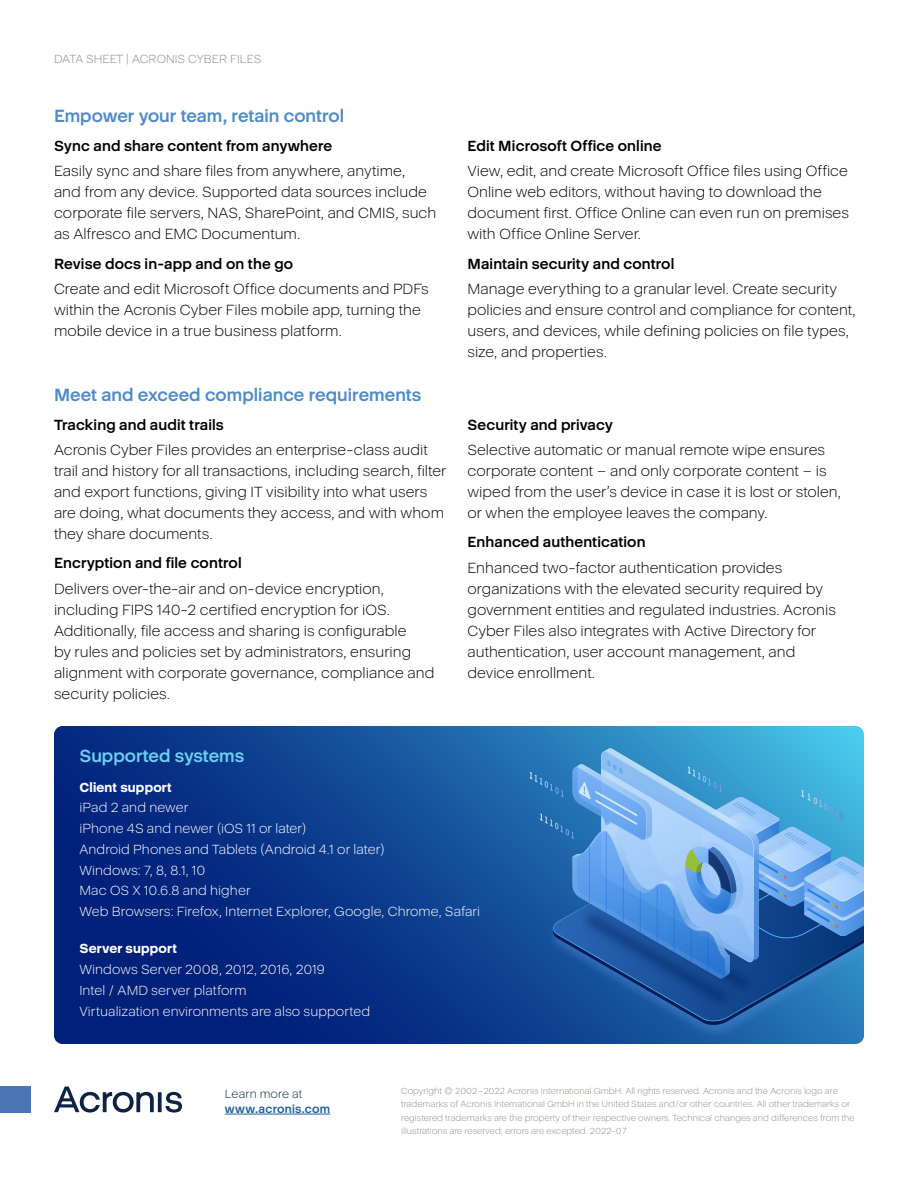
<style>
.page{position:relative;width:918px;height:1188px;background:#fff}
.page>*{position:absolute;margin:0;border:0;box-sizing:border-box;transform-origin:0 0}
.t1{font:700 18px "Acronis Cyber";color:#4e8ac9}
.t2{font:700 18px "Acronis Cyber";color:#6dcff6}
.t3{font:300 15px/21px "Acronis Cyber";color:#000}
.t4{font:700 15px "Acronis Cyber";letter-spacing:.01em;color:#000}
.t5{font:300 13.5px/20.7px "Acronis Cyber";letter-spacing:.005em;color:#fff}
.t6{font:800 13.5px "Acronis Cyber";letter-spacing:.015em;color:#fff}
.t7{font:12px "Acronis Cyber VF";color:#8f8e87}
.t8{font:700 12px "Acronis Cyber";letter-spacing:.015em;color:#215e9e}
.t9{font:300 12px "Acronis Cyber";letter-spacing:.01em;color:#0d2345}
.t10{font:300 9px/13.5px "Acronis Cyber";color:#8f8e87}
</style>
<div class="page">
<svg style="left:54px;top:726px;width:810px;height:318px;background:#0b3b8c"></svg>
<hr style="left:225px;top:1114px;width:105px;height:1px;background:#215e9e">
<div style="left:0;top:1087px;width:30px;height:26px;background:#4975b4"></div>
<svg style="left:54px;top:1087px;width:128px;height:26px"></svg>
<img style="left:524px;top:800px;width:340px;height:244px">
<svg style="left:553px;top:978px;width:311px;height:43px;background:#2676b4"></svg>
<img style="left:758px;top:978px;width:21px;height:39px">
<img style="left:556px;top:978px;width:202px;height:53px">
<svg style="left:529px;top:748px;width:335px;height:230px;background:#5092ce"></svg>
<p class="t7" style="left:54px;top:52px;width:209px">DATA SHEET | ACRONIS CYBER FILES</p>
<p class="t1" style="left:54px;top:105px;width:292px">Empower your team, retain control</p>
<p class="t4" style="left:54px;top:137px;width:280px">Sync and share content from anywhere</p>
<p class="t3" style="left:54px;top:160px;width:384px">Easily sync and share files from anywhere, anytime,<br>and from any device. Supported data sources include corporate file servers, NAS, SharePoint, and CMIS, such as Alfresco and EMC Documentum.</p>
<p class="t4" style="left:54px;top:254px;width:241px">Revise docs in-app and on the go</p>
<p class="t3" style="left:54px;top:278px;width:376px">Create and edit Microsoft Office documents and PDFs within the Acronis Cyber Files mobile app, turning the mobile device in a true business platform.</p>
<p class="t1" style="left:54px;top:384px;width:369px">Meet and exceed compliance requirements</p>
<p class="t4" style="left:54px;top:415px;width:171px">Tracking and audit trails</p>
<p class="t3" style="left:54px;top:439px;width:394px">Acronis Cyber Files provides an enterprise-class audit trail and history for all transactions, including search, filter and export functions, giving IT visibility into what users are doing, what documents they access, and with whom they share documents.</p>
<p class="t4" style="left:54px;top:554px;width:189px">Encryption and file control</p>
<p class="t3" style="left:54px;top:578px;width:382px">Delivers over-the-air and on-device encryption, including FIPS 140-2 certified encryption for iOS.<br>Additionally, file access and sharing is configurable<br>by rules and policies set by administrators, ensuring alignment with corporate governance, compliance and security policies.</p>
<p class="t4" style="left:468px;top:136px;width:196px">Edit Microsoft Office online</p>
<p class="t3" style="left:468px;top:160px;width:383px">View, edit, and create Microsoft Office files using Office Online web editors, without having to download the document first. Office Online can even run on premises with Office Online Server.</p>
<p class="t4" style="left:468px;top:254px;width:208px">Maintain security and control</p>
<p class="t3" style="left:468px;top:278px;width:390px">Manage everything to a granular level. Create security policies and ensure control and compliance for content, users, and devices, while defining policies on file types, size, and properties.</p>
<p class="t4" style="left:468px;top:415px;width:147px">Security and privacy</p>
<p class="t3" style="left:468px;top:439px;width:375px">Selective automatic or manual remote wipe ensures corporate content – and only corporate content – is wiped from the user’s device in case it is lost or stolen, or when the employee leaves the company.</p>
<p class="t4" style="left:468px;top:533px;width:180px">Enhanced authentication</p>
<p class="t3" style="left:468px;top:557px;width:370px">Enhanced two-factor authentication provides organizations with the elevated security required by government entities and regulated industries. Acronis Cyber Files also integrates with Active Directory for authentication, user account management, and device enrollment.</p>
<p class="t2" style="left:79px;top:745px;width:166px">Supported systems</p>
<p class="t6" style="left:79px;top:779px;width:94px">Client support</p>
<p class="t5" style="left:79px;top:797px;width:402px">iPad 2 and newer<br>iPhone 4S and newer (iOS 11 or later)<br>Android Phones and Tablets (Android 4.1 or later)<br>Windows: 7, 8, 8.1, 10<br>Mac OS X 10.6.8 and higher<br>Web Browsers: Firefox, Internet Explorer, Google, Chrome, Safari</p>
<p class="t6" style="left:79px;top:940px;width:99px">Server support</p>
<p class="t5" style="left:79px;top:959px;width:292px">Windows Server 2008, 2012, 2016, 2019<br>Intel / AMD server platform<br>Virtualization environments are also supported</p>
<p class="t9" style="left:225px;top:1087px;width:79px">Learn more at</p>
<p class="t8" style="left:225px;top:1101px;width:107px">www.acronis.com</p>
<p class="t10" style="left:401px;top:1084px;width:455px">Copyright © 2002–2022 Acronis International GmbH. All rights reserved. Acronis and the Acronis logo are trademarks of Acronis International GmbH in the United States and/or other countries. All other trademarks or registered trademarks are the property of their respective owners. Technical changes and differences from the illustrations are reserved; errors are excepted. 2022-07</p>
</div>
